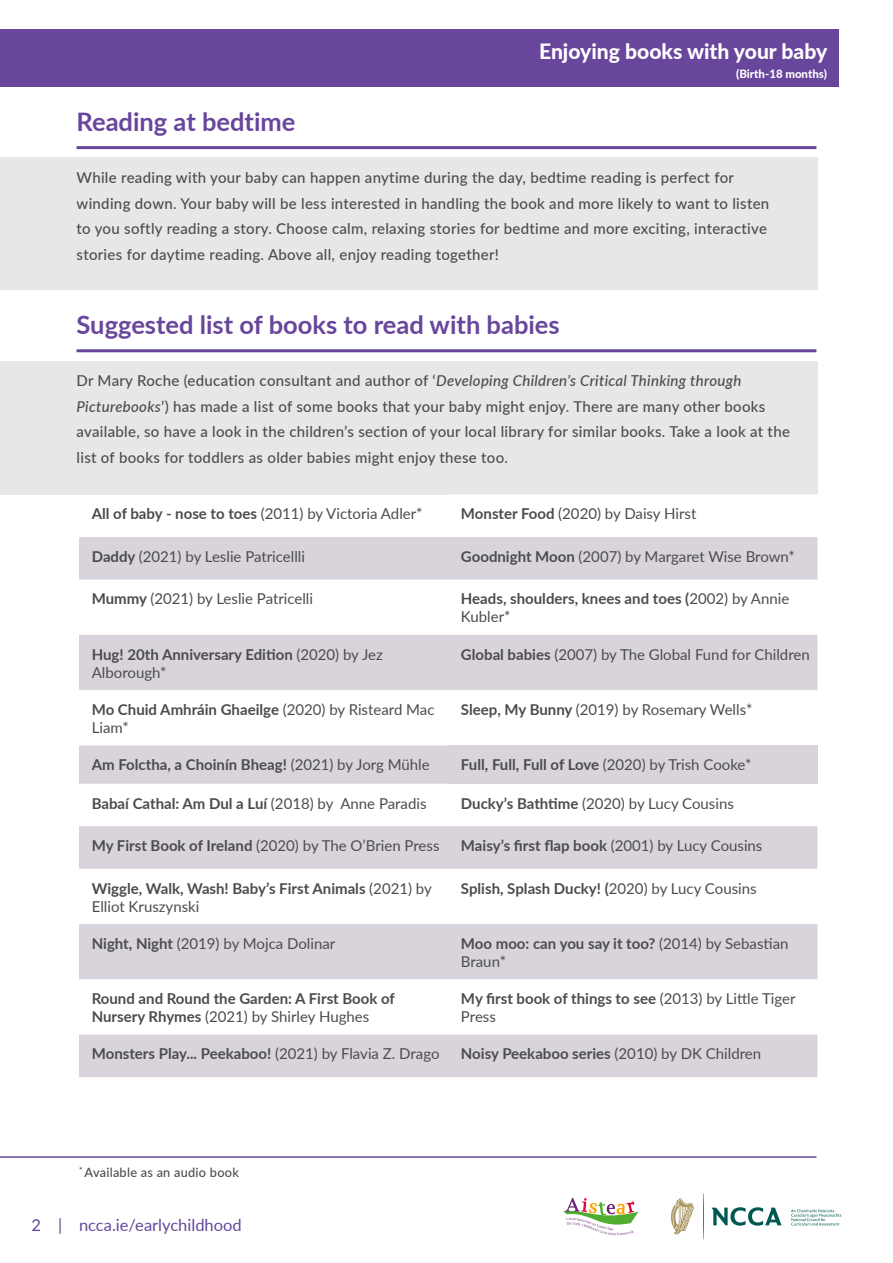
<style>
.page{position:relative;width:893px;height:1263px;background:#fff}
.page>*{position:absolute;margin:0;border:0;box-sizing:border-box;transform-origin:0 0}
.Sub_head_1{font:700 25.5px "Lato";color:#68469c}
.Heading_1{font:800 21.15px "Lato";color:#fff}
.t1{font:16.5px "Lato";color:#67479c}
.Body{font:500 15px/25.5px "Lato";letter-spacing:.02em;color:#4b4c4d}
.t2{font:700 15px/18px "Lato";color:#4b4c4d}
.t3{font:15px/18px "Lato";color:#4b4c4d}
.footnotes{font:500 12.75px "Lato";letter-spacing:.02em;color:#4b4c4d}
.Heading_1-2{font:800 11.4px "Lato";color:#fff}
.s1{font-style:italic}
.s2{font-weight:700}
.s3{font-weight:400}
</style>
<div class="page">
<svg style="left:703px;top:1193px;width:1px;height:46px"></svg>
<svg style="left:671px;top:1198px;width:23px;height:36px"></svg>
<svg style="left:711px;top:1207px;width:70px;height:19px"></svg>
<svg style="left:791px;top:1209px;width:50px;height:16px"></svg>
<svg style="left:563px;top:1198px;width:75px;height:37px"></svg>
<div style="left:0;top:29px;width:839px;height:58px;background:#68469c"></div>
<div style="left:0;top:157px;width:817px;height:133px;background:#e6e7e9"></div>
<hr style="left:77px;top:146px;width:739px;height:3px;background:#67479c">
<hr style="left:0;top:1156px;width:816px;height:2px;background:#67479c">
<div style="left:0;top:361px;width:817px;height:133px;background:#e6e7e9"></div>
<hr style="left:77px;top:349px;width:739px;height:3px;background:#67479c">
<svg style="left:79px;top:537px;width:738px;height:540px"></svg>
<div style="left:448px;top:745px;width:369px;height:39px;background:#d9d4dc"></div>
<p class="Heading_1" style="left:539px;top:36px;width:290px">Enjoying books with your baby</p>
<p class="Heading_1-2" style="left:736px;top:66px;width:92px">(Birth-18 months)</p>
<p class="Sub_head_1" style="left:77px;top:103px;width:220px">Reading at bedtime</p>
<p class="Body" style="left:77px;top:164px;width:694px">While reading with your baby can happen anytime during the day, bedtime reading is perfect for winding down. Your baby will be less interested in handling the book and more likely to want to listen to you softly reading a story. Choose calm, relaxing stories for bedtime and more exciting, interactive stories for daytime reading. Above all, enjoy reading together!</p>
<p class="Sub_head_1" style="left:77px;top:306px;width:485px">Suggested list of books to read with babies</p>
<p class="Body" style="left:77px;top:367px;width:715px">Dr Mary Roche (education consultant and author of ‘<span class="s1">Developing Children’s Critical Thinking through Picturebooks</span>’) has made a list of some books that your baby might enjoy. There are many other books available, so have a look in the children’s section of your local library for similar books. Take a look at the list of books for toddlers as older babies might enjoy these too.</p>
<p class="t3" style="left:92px;top:504px;width:332px"><span class="s2">All of baby - nose to toes</span> (2011) by Victoria Adler*</p>
<p class="t3" style="left:461px;top:504px;width:237px"><span class="s2">Monster Food</span> (2020) by Daisy Hirst</p>
<p class="t3" style="left:92px;top:547px;width:215px"><span class="s2">Daddy</span> (2021) by Leslie Patricellli</p>
<p class="t3" style="left:461px;top:547px;width:336px"><span class="s2">Goodnight Moon</span> (2007) by Margaret Wise Brown*</p>
<p class="t3" style="left:92px;top:589px;width:223px"><span class="s2">Mummy</span> (2021) by Leslie Patricelli</p>
<p class="t2" style="left:461px;top:589px;width:330px">Heads, shoulders, knees and toes (<span class="s3">2002) by Annie<br>Kubler*</span></p>
<p class="t2" style="left:92px;top:644px;width:293px">Hug! 20th Anniversary Edition <span class="s3">(2020) by Jez<br>Alborough*</span></p>
<p class="t3" style="left:461px;top:644px;width:350px"><span class="s2">Global babies</span> (2007) by The Global Fund for Children</p>
<p class="t3" style="left:92px;top:700px;width:344px"><span class="s2">Mo Chuid Amhráin Ghaeilge</span> (2020) by Risteard Mac<br>Liam*</p>
<p class="t3" style="left:461px;top:700px;width:293px"><span class="s2">Sleep, My Bunny</span> (2019) by Rosemary Wells*</p>
<p class="t2" style="left:92px;top:755px;width:339px">Am Folctha, a Choinín Bheag! <span class="s3">(2021) by Jorg Mühle</span></p>
<p class="t2" style="left:461px;top:755px;width:292px">Full, Full, Full of Love <span class="s3">(2020) by Trish Cooke*</span></p>
<p class="t2" style="left:92px;top:793px;width:336px">Babaí Cathal: Am Dul a Luí <span class="s3">(2018) by Anne Paradis</span></p>
<p class="t3" style="left:461px;top:793px;width:274px"><span class="s2">Ducky’s Bathtime</span> (2020) by Lucy Cousins</p>
<p class="t3" style="left:92px;top:836px;width:349px"><span class="s2">My First Book of Ireland</span> (2020) by The O’Brien Press</p>
<p class="t2" style="left:461px;top:836px;width:303px">Maisy’s first flap book <span class="s3">(2001) by Lucy Cousins</span></p>
<p class="t2" style="left:92px;top:878px;width:342px">Wiggle, Walk, Wash! Baby’s First Animals <span class="s3">(2021) by<br>Elliot Kruszynski</span></p>
<p class="t2" style="left:461px;top:878px;width:297px">Splish, Splash Ducky! (<span class="s3">2020) by Lucy Cousins</span></p>
<p class="t3" style="left:92px;top:934px;width:245px"><span class="s2">Night, Night</span> (2019) by Mojca Dolinar</p>
<p class="t3" style="left:461px;top:934px;width:329px"><span class="s2">Moo moo: can you say it too?</span> (2014) by Sebastian<br>Braun*</p>
<p class="t2" style="left:92px;top:989px;width:305px">Round and Round the Garden: A First Book of<br>Nursery Rhymes <span class="s3">(2021) by Shirley Hughes</span></p>
<p class="t2" style="left:461px;top:989px;width:336px">My first book of things to see <span class="s3">(2013) by Little Tiger<br>Press</span></p>
<p class="t2" style="left:92px;top:1044px;width:349px">Monsters Play... Peekaboo! <span class="s3">(2021) by Flavia Z. Drago</span></p>
<p class="t2" style="left:461px;top:1044px;width:302px">Noisy Peekaboo series <span class="s3">(2010) by DK Children</span></p>
<p class="footnotes" style="left:79px;top:1163px;width:161px"><sup>*</sup> Available as an audio book</p>
<p class="t1" style="left:32px;top:1213px;width:212px">2 | ncca.ie/earlychildhood</p>
</div>
